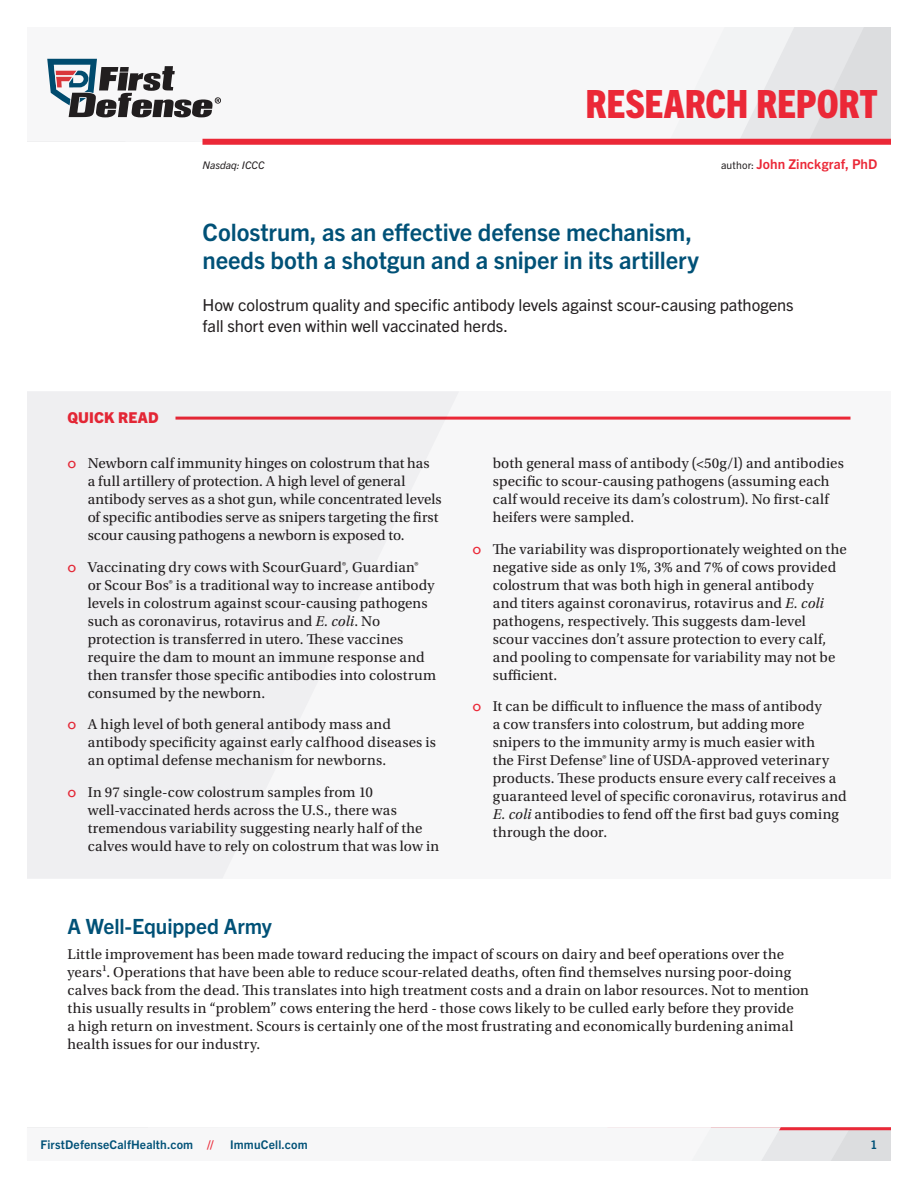
<style>
.page{position:relative;width:918px;height:1188px;background:#fff}
.page>*{position:absolute;margin:0;border:0;box-sizing:border-box;transform-origin:0 0}
.t1{font:800 condensed 39px "Trade Gothic Next LT Pro";letter-spacing:-.005em;color:#eb2837}
.FD-TITLE__L1{font:700 24px/28.8px "Trade Gothic Next LT Pro";letter-spacing:-.005em;color:#005177}
.FD-SUBHEAD__L1{font:700 21px "Trade Gothic Next LT Pro";letter-spacing:-.005em;color:#005177}
.FD-INTRO__L1{font:16.5px/21px "Trade Gothic Next LT Pro";letter-spacing:-.005em;color:#231f20}
.FD-BODY__L1{font:15px/18px "Utopia Std";letter-spacing:.01em;color:#231f20}
.t2{font:800 15px "Trade Gothic Next LT Pro";letter-spacing:.01em;color:#eb2837}
.t3{font:700 13.5px "Trade Gothic Next LT Pro";letter-spacing:.005em;color:#eb2837}
.FD-TITLE__L1-2{font:700 12px "Trade Gothic Next LT Pro";letter-spacing:.015em;color:#005177}
.t4{font:italic 10.5px "Trade Gothic Next LT Pro";color:#231f20}
.s1{font-weight:400;font-size:10.5px;color:#231f20}
.s2{font-family:"Avenir";font-weight:500;color:#eb2837}
.s3{font-style:italic}
.s4{font-weight:800;color:#eb2837}
</style>
<div class="page">
<div style="left:27px;top:27px;width:864px;height:115px;background:#dcdddf"></div>
<svg style="left:725px;top:27px;width:69px;height:112px;fill:#f2f3f4"></svg>
<div style="left:27px;top:392px;width:864px;height:487px;background:#f7f7f8"></div>
<hr style="left:176px;top:417px;width:674px;height:3px;background:#eb2837">
<div style="left:27px;top:27px;width:698px;height:115px;background:#f7f7f8"></div>
<svg style="left:47px;top:59px;width:174px;height:59px"></svg>
<div style="left:202px;top:139px;width:689px;height:6px;background:#eb2837"></div>
<div style="left:27px;top:1127px;width:864px;height:34px;background:#dcdddf"></div>
<hr style="left:608px;top:1127px;width:283px;height:3px;background:#eb2837">
<svg style="left:27px;top:1127px;width:824px;height:34px"></svg>
<p class="t4" style="left:202px;top:158px;width:64px">Nasdaq: ICCC</p>
<p class="t1" style="left:585px;top:77px;width:294px">RESEARCH REPORT</p>
<p class="t3" style="left:721px;top:154px;width:158px"><span class="s1">author:</span> John Zinckgraf, PhD</p>
<p class="FD-TITLE__L1" style="left:202px;top:216px;width:498px">Colostrum, as an effective defense mechanism, needs both a shotgun and a sniper in its artillery</p>
<p class="FD-INTRO__L1" style="left:202px;top:293px;width:593px">How colostrum quality and specific antibody levels against scour-causing pathogens fall short even within well vaccinated herds.</p>
<p class="t2" style="left:68px;top:407px;width:93px">QUICK READ</p>
<p class="FD-BODY__L1" style="left:88px;top:455px;width:355px;text-indent:-20px"><span class="s2">o</span> Newborn calf immunity hinges on colostrum that has<br>a full artillery of protection. A high level of general antibody serves as a shot gun, while concentrated levels of specific antibodies serve as snipers targeting the first scour causing pathogens a newborn is exposed to.</p>
<p class="FD-BODY__L1" style="left:88px;top:558px;width:350px;text-indent:-20px"><span class="s2">o</span> Vaccinating dry cows with ScourGuard®, Guardian®<br>or Scour Bos® is a traditional way to increase antibody levels in colostrum against scour-causing pathogens such as coronavirus, rotavirus and <span class="s3">E. coli</span>. No protection is transferred in utero. These vaccines require the dam to mount an immune response and then transfer those specific antibodies into colostrum consumed by the newborn.</p>
<p class="FD-BODY__L1" style="left:88px;top:716px;width:350px;text-indent:-20px"><span class="s2">o</span> A high level of both general antibody mass and antibody specificity against early calfhood diseases is an optimal defense mechanism for newborns.</p>
<p class="FD-BODY__L1" style="left:88px;top:783px;width:353px;text-indent:-20px"><span class="s2">o</span> In 97 single-cow colostrum samples from 10 well-vaccinated herds across the U.S., there was tremendous variability suggesting nearly half of the calves would have to rely on colostrum that was low in</p>
<p class="FD-BODY__L1" style="left:493px;top:455px;width:353px">both general mass of antibody (&lt;50g/l) and antibodies specific to scour-causing pathogens (assuming each calf would receive its dam’s colostrum). No first-calf heifers were sampled.</p>
<p class="FD-BODY__L1" style="left:493px;top:540px;width:356px;text-indent:-20px"><span class="s2">o</span> The variability was disproportionately weighted on the negative side as only 1%, 3% and 7% of cows provided colostrum that was both high in general antibody<br>and titers against coronavirus, rotavirus and <span class="s3">E. coli </span>pathogens, respectively. This suggests dam-level<br>scour vaccines don’t assure protection to every calf, and pooling to compensate for variability may not be sufficient.</p>
<p class="FD-BODY__L1" style="left:493px;top:698px;width:355px;text-indent:-20px"><span class="s2">o</span> It can be difficult to influence the mass of antibody<br>a cow transfers into colostrum, but adding more snipers to the immunity army is much easier with<br>the First Defense® line of USDA-approved veterinary products. These products ensure every calf receives a guaranteed level of specific coronavirus, rotavirus and <span class="s3">E. coli</span> antibodies to fend off the first bad guys coming through the door.</p>
<p class="FD-SUBHEAD__L1" style="left:68px;top:912px;width:206px">A Well-Equipped Army</p>
<p class="FD-BODY__L1" style="left:68px;top:945px;width:743px">Little improvement has been made toward reducing the impact of scours on dairy and beef operations over the years¹. Operations that have been able to reduce scour-related deaths, often find themselves nursing poor-doing calves back from the dead. This translates into high treatment costs and a drain on labor resources. Not to mention this usually results in “problem” cows entering the herd - those cows likely to be culled early before they provide<br>a high return on investment. Scours is certainly one of the most frustrating and economically burdening animal health issues for our industry.</p>
<p class="FD-TITLE__L1-2" style="left:40px;top:1136px;width:175px">FirstDefenseCalfHealth.com <span class="s4">//</span></p>
<p class="FD-TITLE__L1-2" style="left:230px;top:1136px;width:79px">ImmuCell.com</p>
<p class="FD-TITLE__L1-2" style="left:871px;top:1136px;width:8px">1</p>
</div>
